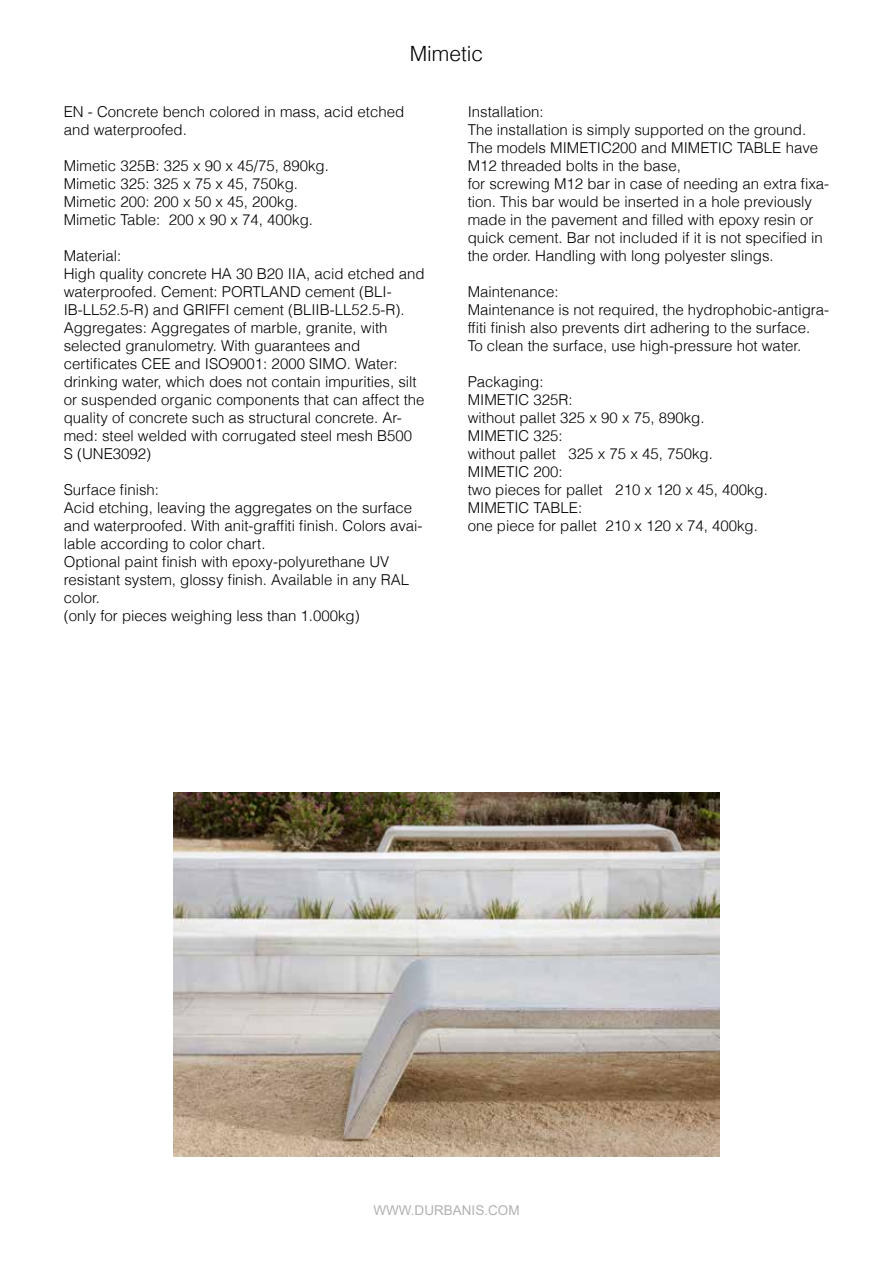
<style>
.page{position:relative;width:893px;height:1263px;background:#fff}
.page>*{position:absolute;margin:0;border:0;box-sizing:border-box;transform-origin:0 0}
.t1{font:300 21px "Helvetica";color:#000}
.t2{font:300 15px/18px "Helvetica";color:#000}
.t3{font:13.5px "Arial";color:#b3b2b2}
</style>
<div class="page">
<img style="left:173px;top:792px;width:547px;height:365px">
<h1 class="t1" style="left:410px;top:36px;width:75px">Mimetic</h1>
<p class="t2" style="left:64px;top:102px;width:342px">EN - Concrete bench colored in mass, acid etched and waterproofed.</p>
<p class="t2" style="left:64px;top:156px;width:267px">Mimetic 325B: 325 x 90 x 45/75, 890kg.<br>Mimetic 325: 325 x 75 x 45, 750kg.<br>Mimetic 200: 200 x 50 x 45, 200kg.<br>Mimetic Table: 200 x 90 x 74, 400kg.</p>
<p class="t2" style="left:64px;top:246px;width:362px">Material:<br>High quality concrete HA 30 B20 IIA, acid etched and waterproofed. Cement: PORTLAND cement (BLI-IB-LL52.5-R) and GRIFFI cement (BLIIB-LL52.5-R).<br>Aggregates: Aggregates of marble, granite, with selected granulometry. With guarantees and certificates CEE and ISO9001: 2000 SIMO. Water: drinking water, which does not contain impurities, silt or suspended organic components that can affect the quality of concrete such as structural concrete. Ar&shy;med: steel welded with corrugated steel mesh B500<br>S (UNE3092)</p>
<p class="t2" style="left:64px;top:480px;width:360px">Surface finish:<br>Acid etching, leaving the aggregates on the surface and waterproofed. With anit-graffiti finish. Colors avai&shy;lable according to color chart.<br>Optional paint finish with epoxy-polyurethane UV resistant system, glossy finish. Available in any RAL color.<br>(only for pieces weighing less than 1.000kg)</p>
<p class="t2" style="left:468px;top:102px;width:363px">Installation:<br>The installation is simply supported on the ground.<br>The models MIMETIC200 and MIMETIC TABLE have M12 threaded bolts in the base,<br>for screwing M12 bar in case of needing an extra fixa&shy;tion. This bar would be inserted in a hole previously made in the pavement and filled with epoxy resin or quick cement. Bar not included if it is not specified in the order. Handling with long polyester slings.</p>
<p class="t2" style="left:468px;top:282px;width:363px">Maintenance:<br>Maintenance is not required, the hydrophobic-antigra&shy;ffiti finish also prevents dirt adhering to the surface.<br>To clean the surface, use high-pressure hot water.</p>
<p class="t2" style="left:468px;top:372px;width:302px">Packaging:<br>MIMETIC 325R:<br>without pallet 325 x 90 x 75, 890kg.<br>MIMETIC 325:<br>without pallet 325 x 75 x 45, 750kg.<br>MIMETIC 200:<br>two pieces for pallet 210 x 120 x 45, 400kg.<br>MIMETIC TABLE:<br>one piece for pallet 210 x 120 x 74, 400kg.</p>
<p class="t3" style="left:373px;top:1201px;width:148px">WWW.DURBANIS.COM</p>
</div>
